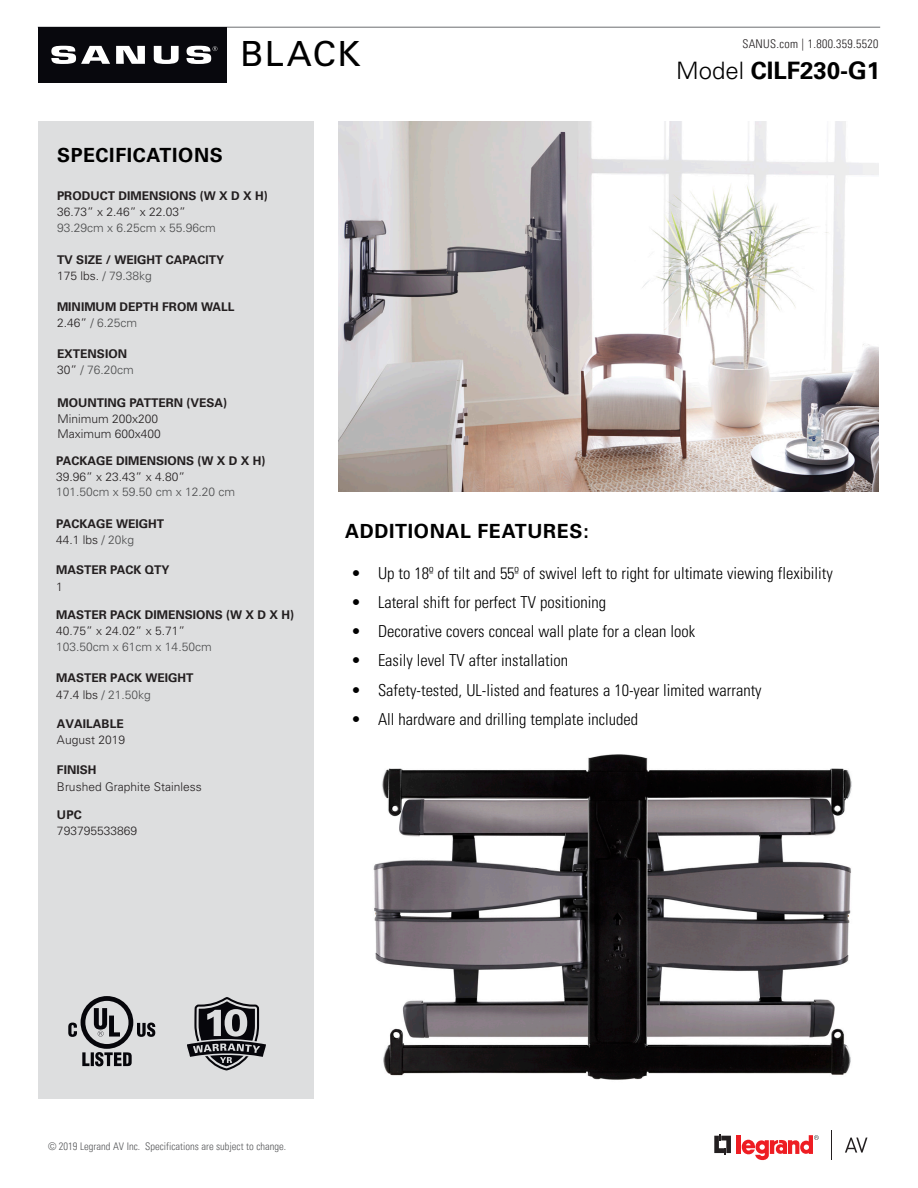
<style>
.page{position:relative;width:918px;height:1188px;background:#fff}
.page>*{position:absolute;margin:0;border:0;box-sizing:border-box;transform-origin:0 0}
.t1{font:34.65px "Univers";letter-spacing:.045em;color:#000}
.t2{font:700 24px "Univers";color:#000}
.t3{font:700 19.5px "Univers";letter-spacing:.03em;color:#000}
.t4{font:300 condensed 16.5px "Univers";color:#000}
.t5{font:700 12px/15.8px "Univers";color:#231f20}
.t6{font:300 12px/16.5px "Univers";color:#231f20}
.Paragraph{font:300 condensed 12px "Univers LT Pro";letter-spacing:.025em;color:#231f20}
.Bullets{font:300 condensed 10.5px "Univers LT Pro";color:#57585a}
.s1{font-weight:300}
.s2{font-weight:300;color:#4b4c4d}
.s3{font-weight:700}
</style>
<div class="page">
<img style="left:339px;top:122px;width:540px;height:369px">
<svg style="left:714px;top:1134px;width:17px;height:21px"></svg>
<hr style="left:737px;top:1135px;width:4px;height:19px;background:#ee1d23">
<svg style="left:742px;top:1135px;width:77px;height:26px"></svg>
<hr style="left:831px;top:1130px;width:1px;height:30px;background:#231f20">
<svg style="left:845px;top:1138px;width:22px;height:15px"></svg>
<img style="left:373px;top:754px;width:479px;height:326px">
<div style="left:38px;top:122px;width:275px;height:977px;background:#dddedf"></div>
<svg style="left:68px;top:996px;width:87px;height:70px"></svg>
<svg style="left:187px;top:997px;width:79px;height:74px"></svg>
<hr style="left:38px;top:27px;width:842px;height:1px;background:#6c6d70">
<div style="left:38px;top:27px;width:189px;height:56px;background:#08080d"></div>
<svg style="left:51px;top:46px;width:59px;height:18px"></svg>
<svg style="left:116px;top:46px;width:29px;height:18px"></svg>
<svg style="left:154px;top:46px;width:25px;height:18px"></svg>
<svg style="left:186px;top:46px;width:31px;height:18px"></svg>
<p class="t1" style="left:240px;top:33px;width:122px">BLACK</p>
<p class="Paragraph" style="left:742px;top:35px;width:137px">SANUS.com | 1.800.359.5520</p>
<p class="t2" style="left:676px;top:57px;width:206px"><span class="s1">Model</span> CILF230-G1</p>
<p class="t3" style="left:57px;top:144px;width:167px">SPECIFICATIONS</p>
<p class="t5" style="left:57px;top:188px;width:212px">PRODUCT DIMENSIONS (W X D X H)<br><span class="s1">36.73” x 2.46” x 22.03”<br></span><span class="s2">93.29cm x 6.25cm x 55.96cm</span></p>
<p class="t5" style="left:57px;top:252px;width:169px;line-height:16.5px">TV SIZE / WEIGHT CAPACITY<br><span class="s1">175 lbs.</span> <span class="s2">/ 79.38kg</span></p>
<p class="t5" style="left:57px;top:299px;width:179px;line-height:16.5px">MINIMUM DEPTH FROM WALL<br><span class="s1">2.46”</span> <span class="s2">/ 6.25cm</span></p>
<p class="t5" style="left:57px;top:346px;width:78px;line-height:16.5px">EXTENSION<br><span class="s1">30”</span> <span class="s2">/ 76.20cm</span></p>
<p class="t6" style="left:57px;top:395px;width:171px;line-height:15.8px"><span class="s3">MOUNTING PATTERN (VESA)<br></span>Minimum 200x200<br>Maximum 600x400</p>
<p class="t5" style="left:56px;top:453px;width:211px">PACKAGE DIMENSIONS (W X D X H)<br><span class="s1">39.96” x 23.43” x 4.80”<br></span><span class="s2">101.50cm x 59.50 cm x 12.20 cm</span></p>
<p class="t5" style="left:56px;top:515px;width:109px;line-height:16.5px">PACKAGE WEIGHT<br><span class="s1">44.1 lbs</span> <span class="s2">/ 20kg</span></p>
<p class="t5" style="left:56px;top:562px;width:115px;line-height:16.5px">MASTER PACK QTY<br><span class="s1">1</span></p>
<p class="t5" style="left:56px;top:607px;width:239px">MASTER PACK DIMENSIONS (W X D X H)<br><span class="s1">40.75” x 24.02” x 5.71”<br></span><span class="s2">103.50cm x 61cm x 14.50cm</span></p>
<p class="t5" style="left:56px;top:670px;width:139px;line-height:16.5px">MASTER PACK WEIGHT<br><span class="s1">47.4 lbs</span> <span class="s2">/ 21.50kg</span></p>
<p class="t6" style="left:57px;top:715px;width:70px"><span class="s3">AVAILABLE<br></span>August 2019</p>
<p class="t6" style="left:57px;top:762px;width:146px"><span class="s3">FINISH<br></span>Brushed Graphite Stainless</p>
<p class="t6" style="left:57px;top:806px;width:82px"><span class="s3">UPC<br></span>793795533869</p>
<p class="t3" style="left:345px;top:520px;width:245px">ADDITIONAL FEATURES:</p>
<p class="t4" style="left:351px;top:563px;width:483px">• Up to 18º of tilt and 55º of swivel left to right for ultimate viewing flexibility</p>
<p class="t4" style="left:351px;top:592px;width:257px">• Lateral shift for perfect TV positioning</p>
<p class="t4" style="left:351px;top:621px;width:346px">• Decorative covers conceal wall plate for a clean look</p>
<p class="t4" style="left:351px;top:651px;width:219px">• Easily level TV after installation</p>
<p class="t4" style="left:351px;top:680px;width:412px">• Safety-tested, UL-listed and features a 10-year limited warranty</p>
<p class="t4" style="left:351px;top:709px;width:289px">• All hardware and drilling template included</p>
<p class="Bullets" style="left:48px;top:1139px;width:240px">© 2019 Legrand AV Inc. Specifications are subject to change.</p>
</div>
